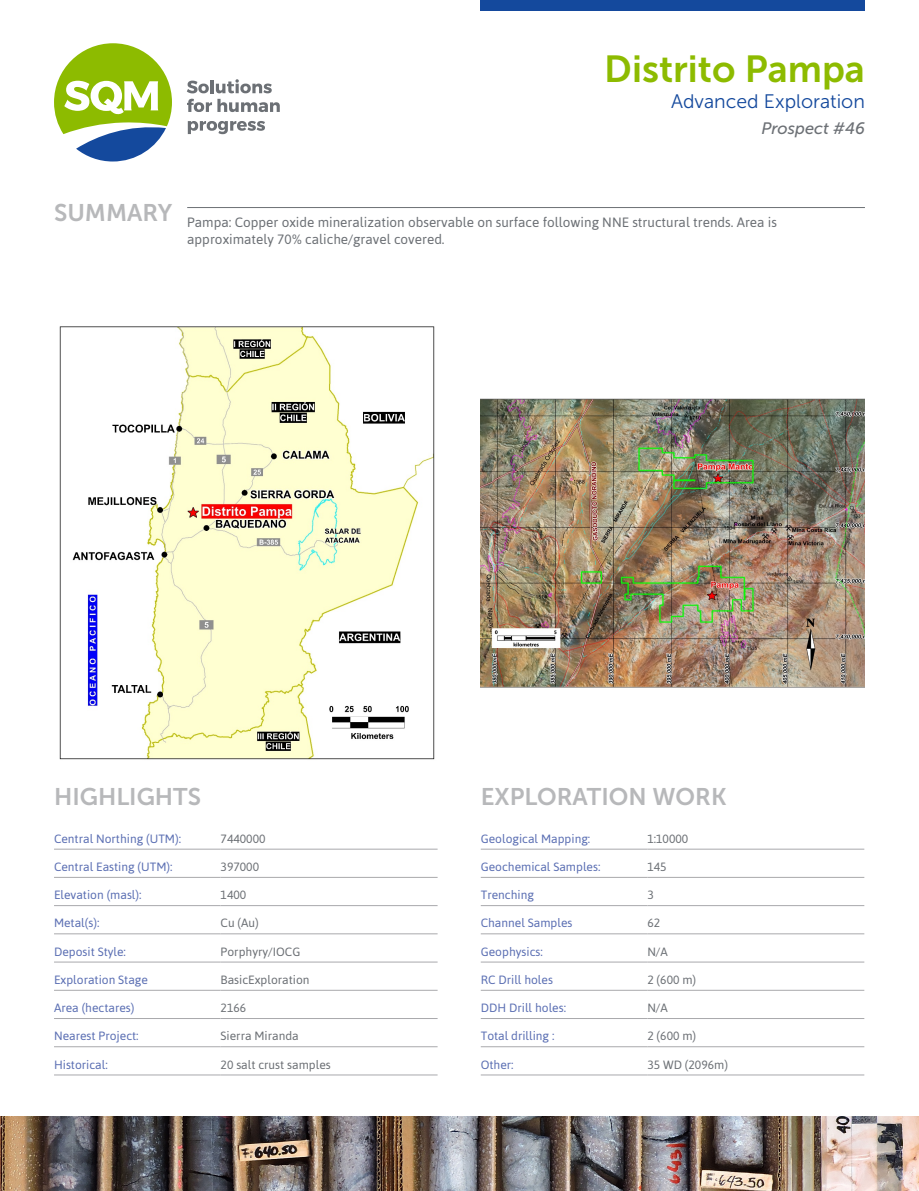
<style>
.page{position:relative;width:919px;height:1191px;background:#fff}
.page>*{position:absolute;margin:0;border:0;box-sizing:border-box;transform-origin:0 0}
.Titulo{font:37.5px "Museo Sans 700";color:#8dbb00}
.Subtitulo{font:24px "Museo Sans 700";color:#b7b8ba}
.Titulo_2{font:19.5px "Museo Sans 300";color:#14499d}
.Nr_proyecto{font:italic 16.5px "Museo Sans 500";color:#6c7075}
.Texto{font:13.5px/16.2px "Asap";color:#6c7075}
.col1{font:12px "Asap";color:#5b6fb3}
.col2{font:12px "Asap";color:#6c7075}
</style>
<div class="page">
<svg style="left:54px;top:43px;width:118px;height:118px"></svg>
<svg style="left:187px;top:81px;width:22px;height:12px"></svg>
<hr style="left:210px;top:80px;width:4px;height:13px;background:#6c7075">
<svg style="left:216px;top:79px;width:56px;height:14px"></svg>
<svg style="left:187px;top:99px;width:93px;height:13px"></svg>
<svg style="left:188px;top:121px;width:77px;height:13px"></svg>
<div style="left:480px;top:0;width:384px;height:11px;background:#14499d"></div>
<img style="left:0;top:1116px;width:918px;height:75px">
<hr style="left:187px;top:207px;width:677px;height:1px;background:#6c7075">
<img style="left:59px;top:326px;width:376px;height:434px">
<img style="left:480px;top:398px;width:384px;height:290px">
<hr style="left:220px;top:849px;width:217px;height:1px;background:#a9a9ac">
<hr style="left:54px;top:877px;width:166px;height:1px;background:#a9a9ac">
<hr style="left:220px;top:877px;width:217px;height:1px;background:#a9a9ac">
<hr style="left:54px;top:905px;width:166px;height:1px;background:#a9a9ac">
<hr style="left:220px;top:905px;width:217px;height:1px;background:#a9a9ac">
<hr style="left:54px;top:933px;width:166px;height:1px;background:#a9a9ac">
<hr style="left:220px;top:933px;width:217px;height:1px;background:#a9a9ac">
<hr style="left:54px;top:961px;width:166px;height:1px;background:#a9a9ac">
<hr style="left:220px;top:961px;width:217px;height:1px;background:#a9a9ac">
<hr style="left:54px;top:990px;width:166px;height:1px;background:#a9a9ac">
<hr style="left:220px;top:990px;width:217px;height:1px;background:#a9a9ac">
<hr style="left:54px;top:1018px;width:166px;height:1px;background:#a9a9ac">
<hr style="left:220px;top:1018px;width:217px;height:1px;background:#a9a9ac">
<hr style="left:54px;top:1046px;width:166px;height:1px;background:#a9a9ac">
<hr style="left:220px;top:1046px;width:217px;height:1px;background:#a9a9ac">
<hr style="left:54px;top:849px;width:166px;height:1px;background:#a9a9ac">
<hr style="left:54px;top:1074px;width:166px;height:1px;background:#a9a9ac">
<hr style="left:220px;top:1074px;width:217px;height:1px;background:#a9a9ac">
<hr style="left:480px;top:849px;width:167px;height:1px;background:#a9a9ac">
<hr style="left:647px;top:849px;width:217px;height:1px;background:#a9a9ac">
<hr style="left:480px;top:877px;width:167px;height:1px;background:#a9a9ac">
<hr style="left:647px;top:877px;width:217px;height:1px;background:#a9a9ac">
<hr style="left:480px;top:905px;width:167px;height:1px;background:#a9a9ac">
<hr style="left:647px;top:905px;width:217px;height:1px;background:#a9a9ac">
<hr style="left:480px;top:933px;width:167px;height:1px;background:#a9a9ac">
<hr style="left:647px;top:933px;width:217px;height:1px;background:#a9a9ac">
<hr style="left:480px;top:961px;width:167px;height:1px;background:#a9a9ac">
<hr style="left:647px;top:961px;width:217px;height:1px;background:#a9a9ac">
<hr style="left:480px;top:990px;width:167px;height:1px;background:#a9a9ac">
<hr style="left:647px;top:990px;width:217px;height:1px;background:#a9a9ac">
<hr style="left:480px;top:1018px;width:167px;height:1px;background:#a9a9ac">
<hr style="left:647px;top:1018px;width:217px;height:1px;background:#a9a9ac">
<hr style="left:480px;top:1046px;width:167px;height:1px;background:#a9a9ac">
<hr style="left:647px;top:1046px;width:217px;height:1px;background:#a9a9ac">
<hr style="left:480px;top:1074px;width:167px;height:1px;background:#a9a9ac">
<hr style="left:647px;top:1074px;width:217px;height:1px;background:#a9a9ac">
<p class="Titulo" style="left:604px;top:48px;width:262px">Distrito Pampa</p>
<p class="Titulo_2" style="left:671px;top:91px;width:195px">Advanced Exploration</p>
<p class="Nr_proyecto" style="left:761px;top:119px;width:105px">Prospect #46</p>
<p class="Subtitulo" style="left:54px;top:200px;width:120px">SUMMARY</p>
<p class="Texto" style="left:187px;top:214px;width:591px">Pampa: Copper oxide mineralization observable on surface following NNE structural trends. Area is approximately 70% caliche/gravel covered.</p>
<p class="Subtitulo" style="left:54px;top:783px;width:148px">HIGHLIGHTS</p>
<p class="Subtitulo" style="left:480px;top:783px;width:247px">EXPLORATION WORK</p>
<p class="col1" style="left:54px;top:831px;width:128px">Central Northing (UTM):</p>
<p class="col2" style="left:220px;top:831px;width:46px">7440000</p>
<p class="col1" style="left:54px;top:859px;width:120px">Central Easting (UTM):</p>
<p class="col2" style="left:220px;top:859px;width:40px">397000</p>
<p class="col1" style="left:54px;top:888px;width:89px">Elevation (masl):</p>
<p class="col2" style="left:220px;top:888px;width:27px">1400</p>
<p class="col1" style="left:54px;top:916px;width:47px">Metal(s):</p>
<p class="col2" style="left:220px;top:916px;width:40px">Cu (Au)</p>
<p class="col1" style="left:54px;top:944px;width:73px">Deposit Style:</p>
<p class="col2" style="left:220px;top:944px;width:81px">Porphyry/IOCG</p>
<p class="col1" style="left:54px;top:972px;width:95px">Exploration Stage</p>
<p class="col2" style="left:220px;top:972px;width:90px">BasicExploration</p>
<p class="col1" style="left:54px;top:1001px;width:82px">Area (hectares)</p>
<p class="col2" style="left:220px;top:1001px;width:27px">2166</p>
<p class="col1" style="left:54px;top:1029px;width:86px">Nearest Project:</p>
<p class="col2" style="left:220px;top:1029px;width:80px">Sierra Miranda</p>
<p class="col1" style="left:54px;top:1057px;width:55px">Historical:</p>
<p class="col2" style="left:220px;top:1057px;width:112px">20 salt crust samples</p>
<p class="col1" style="left:480px;top:831px;width:111px">Geological Mapping:</p>
<p class="col2" style="left:647px;top:831px;width:42px">1:10000</p>
<p class="col1" style="left:480px;top:859px;width:121px">Geochemical Samples:</p>
<p class="col2" style="left:647px;top:859px;width:21px">145</p>
<p class="col1" style="left:480px;top:888px;width:55px">Trenching</p>
<p class="col2" style="left:647px;top:888px;width:8px">3</p>
<p class="col1" style="left:480px;top:916px;width:93px">Channel Samples</p>
<p class="col2" style="left:647px;top:916px;width:14px">62</p>
<p class="col1" style="left:480px;top:944px;width:64px">Geophysics:</p>
<p class="col2" style="left:647px;top:944px;width:22px">N/A</p>
<p class="col1" style="left:480px;top:972px;width:74px">RC Drill holes</p>
<p class="col2" style="left:647px;top:972px;width:50px">2 (600 m)</p>
<p class="col1" style="left:480px;top:1001px;width:87px">DDH Drill holes:</p>
<p class="col2" style="left:647px;top:1001px;width:22px">N/A</p>
<p class="col1" style="left:480px;top:1029px;width:75px">Total drilling :</p>
<p class="col2" style="left:647px;top:1029px;width:50px">2 (600 m)</p>
<p class="col1" style="left:480px;top:1057px;width:34px">Other:</p>
<p class="col2" style="left:647px;top:1057px;width:82px">35 WD (2096m)</p>
</div>
